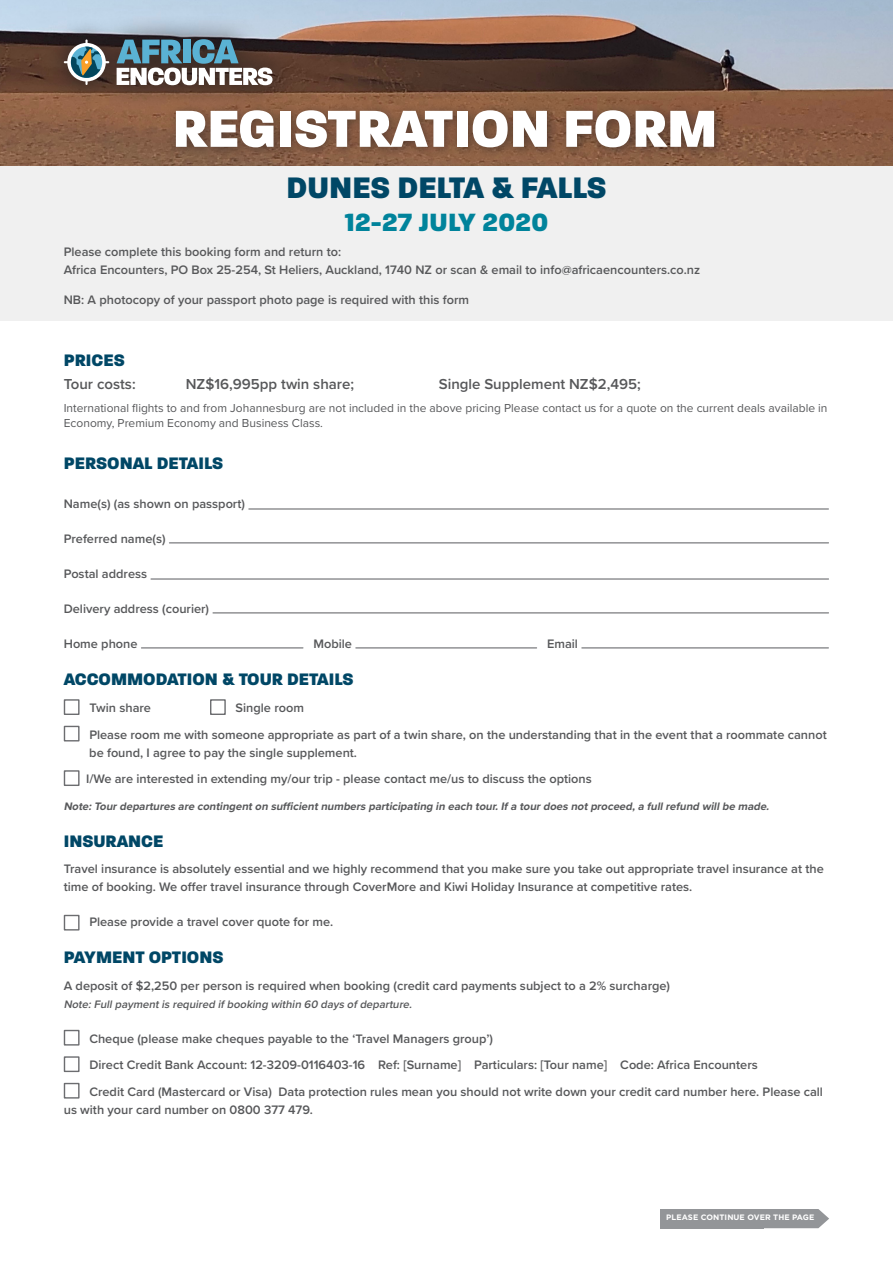
<style>
.page{position:relative;width:893px;height:1263px;background:#fff}
.page>*{position:absolute;margin:0;border:0;box-sizing:border-box;transform-origin:0 0}
.t1{font:800 56.25px "Paralucent";color:#fff}
.t2{font:800 32.1px "Paralucent";color:#004766}
.Body_Tour_Date{font:800 27px "Paralucent";letter-spacing:.01em;color:#00839b}
.Subheading{font:800 18px "Paralucent";color:#004766}
.Form_Body__3_tab{font:600 15px "Proxima Nova";color:#57585a}
.Form_Body__2_tab{font:600 12.75px/18px "Proxima Nova";color:#57585a}
.Subheading-2{font:12px/15px "Proxima Nova";color:#57585a}
.Fine_print{font:italic 700 11.25px "Proxima Nova";color:#57585a}
.Fine_print-2{font:italic 600 11.25px "Proxima Nova";color:#57585a}
.Continue_Footer{font:700 7.8px "Gotham";letter-spacing:.01em;color:#fff}
</style>
<div class="page">
<div style="left:0;top:166px;width:893px;height:155px;background:#f0f0f0"></div>
<div style="left:660px;top:1209px;width:104px;height:19px;background:#939598"></div>
<img style="left:0;top:0;width:893px;height:166px">
<div style="left:168px;top:102px;width:558px;height:57px;background:#231f20;opacity:.5"></div>
<svg style="left:764px;top:1209px;width:65px;height:19px"></svg>
<hr style="left:249px;top:508px;width:579px;height:1px;background:#6c6d70">
<hr style="left:169px;top:542px;width:659px;height:1px;background:#6c6d70">
<hr style="left:151px;top:578px;width:677px;height:2px;background:#6c6d70">
<hr style="left:213px;top:612px;width:615px;height:1px;background:#6c6d70">
<hr style="left:141px;top:647px;width:162px;height:1px;background:#6c6d70">
<hr style="left:356px;top:647px;width:181px;height:1px;background:#6c6d70">
<hr style="left:582px;top:647px;width:246px;height:1px;background:#6c6d70">
<div style="left:64px;top:699px;width:16px;height:16px;border:1px solid #6c6d70"></div>
<div style="left:210px;top:699px;width:16px;height:16px;border:1px solid #6c6d70"></div>
<div style="left:64px;top:726px;width:16px;height:15px;border:1px solid #6c6d70"></div>
<div style="left:64px;top:770px;width:16px;height:16px;border:1px solid #6c6d70"></div>
<div style="left:64px;top:915px;width:16px;height:15px;border:1px solid #6c6d70"></div>
<div style="left:64px;top:1030px;width:16px;height:15px;border:1px solid #6c6d70"></div>
<div style="left:64px;top:1056px;width:16px;height:16px;border:1px solid #6c6d70"></div>
<div style="left:64px;top:1083px;width:16px;height:15px;border:1px solid #6c6d70"></div>
<svg style="left:44px;top:16px;width:251px;height:93px;background:#867670"></svg>
<svg style="left:64px;top:39px;width:45px;height:46px"></svg>
<svg style="left:117px;top:39px;width:156px;height:46px"></svg>
<p class="t1" style="left:173px;top:94px;width:546px">REGISTRATION FORM</p>
<p class="t2" style="left:286px;top:168px;width:322px">DUNES DELTA &amp; FALLS</p>
<p class="Body_Tour_Date" style="left:345px;top:206px;width:205px">12-27 JULY 2020</p>
<p class="Form_Body__2_tab" style="left:64px;top:242px;width:638px">Please complete this booking form and return to:<br>Africa Encounters, PO Box 25-254, St Heliers, Auckland, 1740 NZ or scan &amp; email to info@africaencounters.co.nz</p>
<p class="Form_Body__2_tab" style="left:64px;top:291px;width:407px">NB: A photocopy of your passport photo page is required with this form</p>
<p class="Subheading" style="left:64px;top:349px;width:63px">PRICES</p>
<p class="Form_Body__3_tab" style="left:64px;top:372px;width:73px">Tour costs:</p>
<p class="Form_Body__3_tab" style="left:186px;top:372px;width:170px">NZ$16,995pp twin share;</p>
<p class="Form_Body__3_tab" style="left:439px;top:372px;width:204px">Single Supplement NZ$2,495;</p>
<p class="Subheading-2" style="left:64px;top:400px;width:765px">International flights to and from Johannesburg are not included in the above pricing Please contact us for a quote on the current deals available in<br>Economy, Premium Economy and Business Class.</p>
<p class="Subheading" style="left:64px;top:452px;width:161px">PERSONAL DETAILS</p>
<p class="Form_Body__2_tab" style="left:64px;top:495px;width:183px">Name(s) (as shown on passport)</p>
<p class="Form_Body__2_tab" style="left:64px;top:530px;width:103px">Preferred name(s)</p>
<p class="Form_Body__2_tab" style="left:64px;top:565px;width:85px">Postal address</p>
<p class="Form_Body__2_tab" style="left:64px;top:600px;width:147px">Delivery address (courier)</p>
<p class="Form_Body__2_tab" style="left:64px;top:635px;width:75px">Home phone</p>
<p class="Form_Body__2_tab" style="left:313px;top:635px;width:40px">Mobile</p>
<p class="Form_Body__2_tab" style="left:547px;top:635px;width:32px">Email</p>
<p class="Subheading" style="left:64px;top:669px;width:291px">ACCOMMODATION &amp; TOUR DETAILS</p>
<p class="Form_Body__2_tab" style="left:89px;top:698px;width:63px">Twin share</p>
<p class="Form_Body__2_tab" style="left:236px;top:698px;width:70px">Single room</p>
<p class="Form_Body__2_tab" style="left:89px;top:725px;width:739px">Please room me with someone appropriate as part of a twin share, on the understanding that in the event that a roommate cannot be found, I agree to pay the single supplement.</p>
<p class="Form_Body__2_tab" style="left:86px;top:769px;width:507px">I/We are interested in extending my/our trip - please contact me/us to discuss the options</p>
<p class="Fine_print" style="left:64px;top:797px;width:710px">Note:Tourdepartures are contingenton sufficientnumbers participating in each tour.Ifa tourdoes notproceed,a fullrefund willbe made.</p>
<p class="Subheading" style="left:64px;top:830px;width:101px">INSURANCE</p>
<p class="Form_Body__2_tab" style="left:64px;top:859px;width:761px">Travel insurance is absolutely essential and we highly recommend that you make sure you take out appropriate travel insurance at the time of booking. We offer travel insurance through CoverMore and Kiwi Holiday Insurance at competitive rates.</p>
<p class="Form_Body__2_tab" style="left:89px;top:912px;width:245px">Please provide a travel cover quote for me.</p>
<p class="Subheading" style="left:64px;top:946px;width:161px">PAYMENT OPTIONS</p>
<p class="Form_Body__2_tab" style="left:64px;top:976px;width:608px">A deposit of $2,250 per person is required when booking (credit card payments subject to a 2% surcharge)</p>
<p class="Fine_print-2" style="left:64px;top:995px;width:352px">Note:Fullpaymentis required ifbooking within 60 days ofdeparture.</p>
<p class="Form_Body__2_tab" style="left:89px;top:1029px;width:405px">Cheque (please make cheques payable to the ‘Travel Managers group’)</p>
<p class="Form_Body__2_tab" style="left:89px;top:1055px;width:670px">Direct Credit Bank Account: 12-3209-0116403-16 Ref: [Surname] Particulars: [Tour name] Code: Africa Encounters</p>
<p class="Form_Body__2_tab" style="left:64px;top:1082px;width:761px;text-indent:26px">Credit Card (Mastercard or Visa) Data protection rules mean you should not write down your credit card number here. Please call us with your card number on 0800 377 479.</p>
<p class="Continue_Footer" style="left:666px;top:1212px;width:150px">PLEASE CONTINUE OVER THE PAGE</p>
</div>
